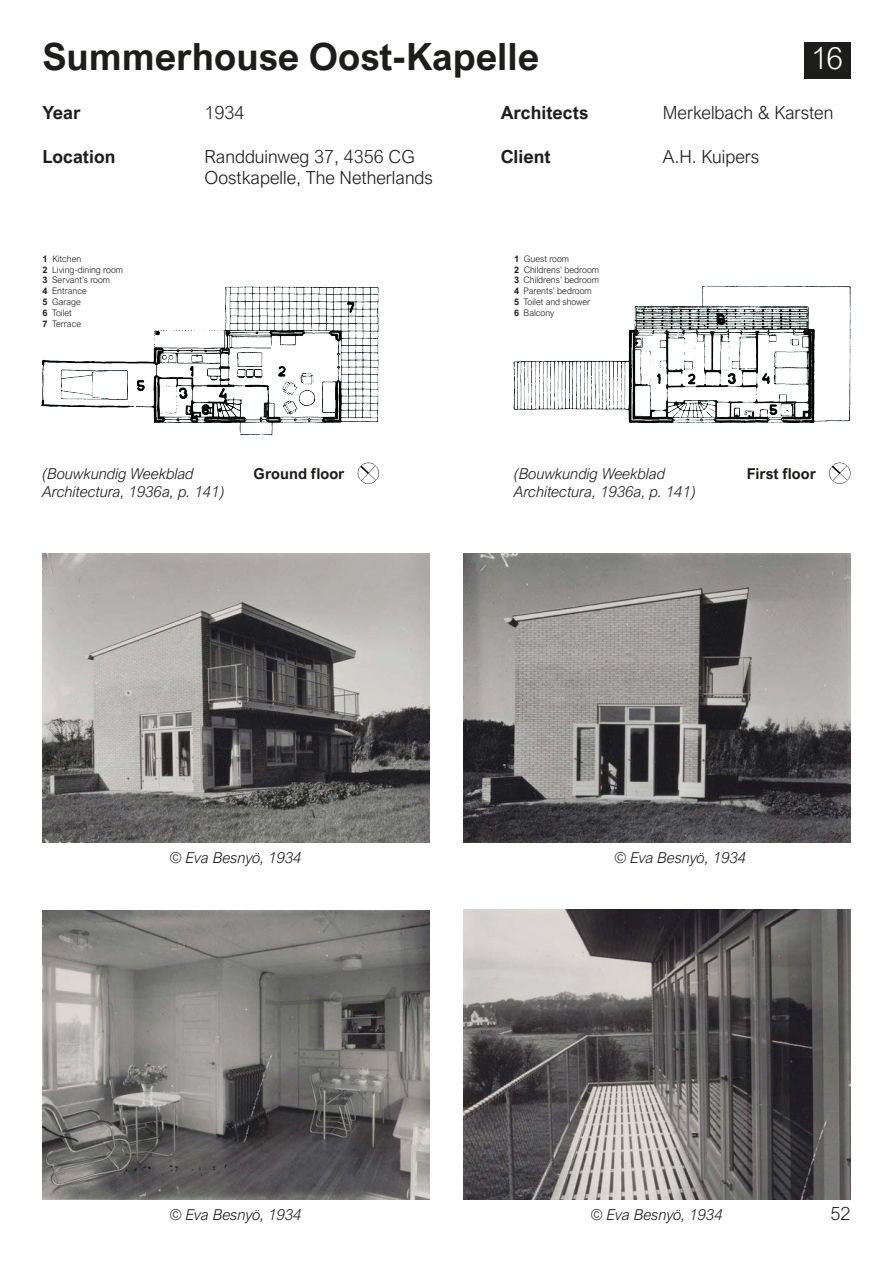
<style>
.page{position:relative;width:893px;height:1263px;background:#fff}
.page>*{position:absolute;margin:0;border:0;box-sizing:border-box;transform-origin:0 0}
.t1{font:700 37.5px "Arial Nova";color:#1d1d1b}
._2D_studentname_20pt{font:300 30px "Arial Nova";color:#fff}
.t2{font:300 18px "Arial Nova";color:#1d1d1b}
.t3{font:700 18px "Arial Nova";color:#1d1d1b}
.t4{font:italic 300 15px "Arial Nova";color:#1d1d1b}
.t5{font:700 15px "Arial Nova";color:#1d1d1b}
.t6{font:300 9px "Arial Nova";color:#1d1d1b}
.s1{font-weight:700}
</style>
<div class="page">
<img style="left:40px;top:285px;width:811px;height:151px">
<svg style="left:357px;top:462px;width:22px;height:22px"></svg>
<svg style="left:829px;top:462px;width:22px;height:22px"></svg>
<img style="left:43px;top:553px;width:386px;height:290px">
<img style="left:463px;top:553px;width:387px;height:290px">
<img style="left:43px;top:911px;width:386px;height:288px">
<img style="left:463px;top:910px;width:387px;height:289px">
<div style="left:804px;top:43px;width:46px;height:36px;background:#1d1d1b"></div>
<p class="t1" style="left:43px;top:35px;width:498px">Summerhouse Oost-Kapelle</p>
<p class="_2D_studentname_20pt" style="left:811px;top:42px;width:33px">16</p>
<p class="t3" style="left:43px;top:103px;width:40px">Year</p>
<p class="t2" style="left:205px;top:103px;width:42px">1934</p>
<p class="t3" style="left:43px;top:146px;width:74px">Location</p>
<p class="t2" style="left:205px;top:146px;width:212px">Randduinweg 37, 4356 CG</p>
<p class="t2" style="left:205px;top:168px;width:230px">Oostkapelle, The Netherlands</p>
<p class="t6" style="left:43px;top:253px;width:40px"><span class="s1">1</span> Kitchen</p>
<p class="t6" style="left:43px;top:264px;width:82px"><span class="s1">2</span> Living-dining room</p>
<p class="t6" style="left:43px;top:275px;width:69px"><span class="s1">3</span> Servant’s room</p>
<p class="t6" style="left:43px;top:286px;width:46px"><span class="s1">4</span> Entrance</p>
<p class="t6" style="left:43px;top:297px;width:40px"><span class="s1">5</span> Garage</p>
<p class="t6" style="left:43px;top:307px;width:31px"><span class="s1">6</span> Toilet</p>
<p class="t6" style="left:43px;top:318px;width:40px"><span class="s1">7</span> Terrace</p>
<p class="t3" style="left:501px;top:103px;width:89px">Architects</p>
<p class="t2" style="left:663px;top:103px;width:172px">Merkelbach &amp; Karsten</p>
<p class="t3" style="left:501px;top:146px;width:51px">Client</p>
<p class="t2" style="left:663px;top:146px;width:98px">A.H. Kuipers</p>
<p class="t6" style="left:514px;top:253px;width:57px"><span class="s1">1</span> Guest room</p>
<p class="t6" style="left:514px;top:264px;width:87px"><span class="s1">2</span> Childrens’ bedroom</p>
<p class="t6" style="left:514px;top:275px;width:86px"><span class="s1">3</span> Childrens’ bedroom</p>
<p class="t6" style="left:514px;top:286px;width:79px"><span class="s1">4</span> Parents’ bedroom</p>
<p class="t6" style="left:514px;top:297px;width:78px"><span class="s1">5</span> Toilet and shower</p>
<p class="t6" style="left:514px;top:307px;width:42px"><span class="s1">6</span> Balcony</p>
<p class="t4" style="left:43px;top:465px;width:153px">(Bouwkundig Weekblad</p>
<p class="t4" style="left:43px;top:483px;width:184px">Architectura, 1936a, p. 141)</p>
<p class="t5" style="left:254px;top:465px;width:92px">Ground floor</p>
<p class="t5" style="left:747px;top:465px;width:71px">First floor</p>
<p class="t4" style="left:514px;top:465px;width:153px">(Bouwkundig Weekblad</p>
<p class="t4" style="left:514px;top:483px;width:184px">Architectura, 1936a, p. 141)</p>
<p class="t4" style="left:170px;top:849px;width:134px">© Eva Besnyö, 1934</p>
<p class="t4" style="left:614px;top:849px;width:134px">© Eva Besnyö, 1934</p>
<p class="t4" style="left:170px;top:1207px;width:134px">© Eva Besnyö, 1934</p>
<p class="t4" style="left:591px;top:1207px;width:134px">© Eva Besnyö, 1934</p>
<h3 class="t2" style="left:830px;top:1204px;width:22px">52</h3>
</div>
